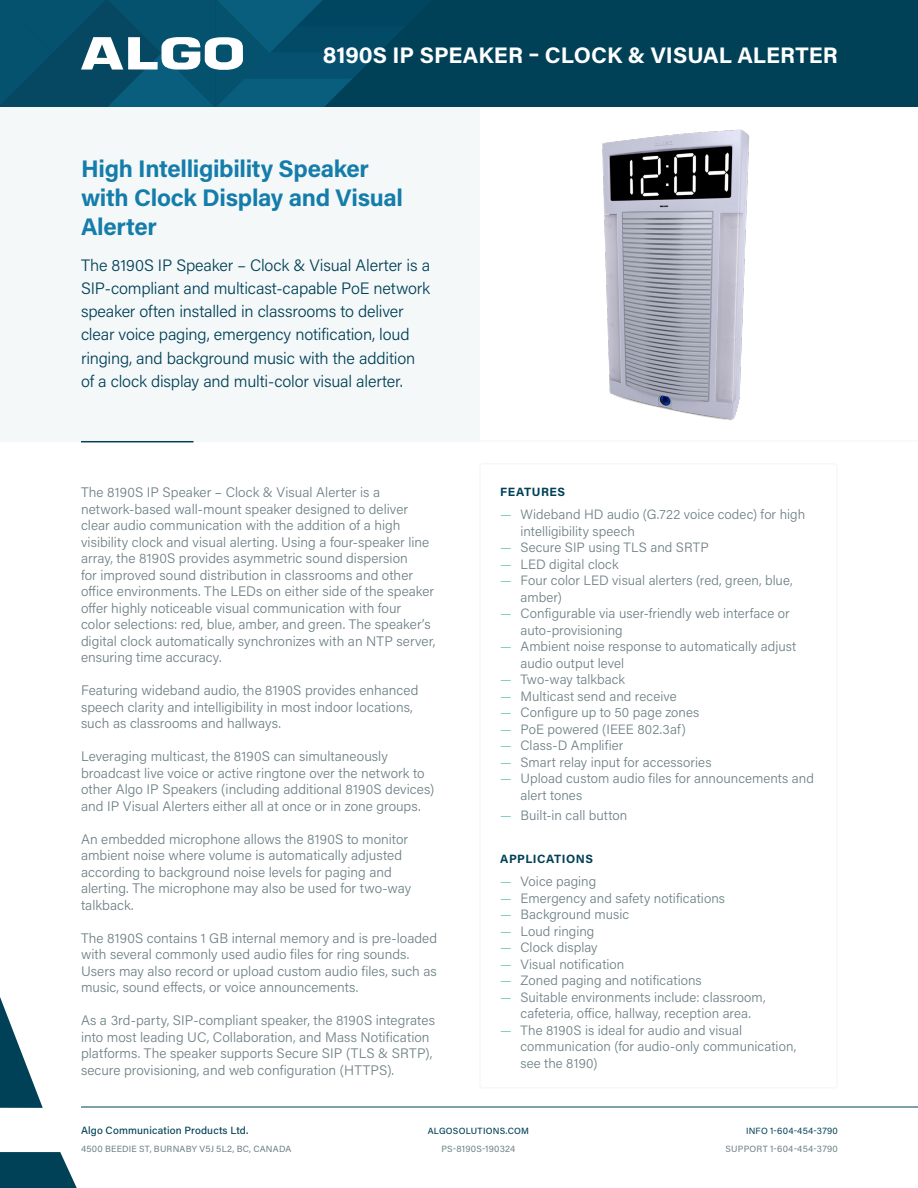
<style>
.page{position:relative;width:918px;height:1188px;background:#fff}
.page>*{position:absolute;margin:0;border:0;box-sizing:border-box;transform-origin:0 0}
.t1{font:700 24px/28.8px "Acumin Pro";letter-spacing:-.015em;color:#147daa}
.t2{font:700 22.5px "Acumin Pro";color:#fff}
.body_intro{font:300 16.5px/23.1px "Acumin Pro";letter-spacing:-.01em;color:#004157}
.body{font:300 13.8px/16.5px "Acumin Pro";letter-spacing:.005em;color:#6e8086}
.t3{font:300 13.5px/16.5px "Acumin Pro";letter-spacing:.005em;color:#6e8086}
.t4{font:700 12px "Acumin Pro";letter-spacing:.045em;color:#004157}
.t5{font:500 10.5px "Acumin Pro";letter-spacing:.015em;color:#004157}
.body-2{font:9px "Acumin Pro";letter-spacing:.025em;color:#6e8086}
.t6{font:9px "Acumin Pro";letter-spacing:.03em;color:#004157}
.t7{font:500 9px "Acumin Pro";letter-spacing:.025em;color:#004157}
.s1{color:#6ec8be}
</style>
<div class="page">
<div style="left:0;top:107px;width:478px;height:335px;background:#f5f8f9"></div>
<img style="left:602px;top:129px;width:148px;height:291px">
<div style="left:0;top:0;width:918px;height:107px;background:#004157"></div>
<svg style="left:0;top:0;width:431px;height:107px"></svg>
<svg style="left:0;top:997px;width:43px;height:111px"></svg>
<svg style="left:0;top:1152px;width:77px;height:36px;background:#1c5669"></svg>
<hr style="left:81px;top:1107px;width:837px;height:1px;background:#004157">
<hr style="left:81px;top:441px;width:113px;height:1px;background:#004157">
<div style="left:479px;top:463px;width:359px;height:626px;border:2px solid #f5f8f9;border-radius:3px"></div>
<p class="t2" style="left:323px;top:39px;width:516px">8190S IP SPEAKER – CLOCK &amp; VISUAL ALERTER</p>
<p class="t1" style="left:81px;top:153px;width:324px">High Intelligibility Speaker with Clock Display and Visual<br>Alerter</p>
<p class="body_intro" style="left:81px;top:253px;width:351px">The 8190S IP Speaker – Clock &amp; Visual Alerter is a SIP-compliant and multicast-capable PoE network speaker often installed in classrooms to deliver clear voice paging, emergency notification, loud ringing, and background music with the addition of a clock display and multi-color visual alerter.</p>
<p class="body" style="left:81px;top:484px;width:356px">The 8190S IP Speaker – Clock &amp; Visual Alerter is a network-based wall-mount speaker designed to deliver clear audio communication with the addition of a high visibility clock and visual alerting. Using a four-speaker line array, the 8190S provides asymmetric sound dispersion<br>for improved sound distribution in classrooms and other office environments. The LEDs on either side of the speaker offer highly noticeable visual communication with four<br>color selections: red, blue, amber, and green. The speaker’s digital clock automatically synchronizes with an NTP server, ensuring time accuracy.</p>
<p class="body" style="left:81px;top:682px;width:339px">Featuring wideband audio, the 8190S provides enhanced speech clarity and intelligibility in most indoor locations, such as classrooms and hallways.</p>
<p class="body" style="left:81px;top:748px;width:355px">Leveraging multicast, the 8190S can simultaneously broadcast live voice or active ringtone over the network to other Algo IP Speakers (including additional 8190S devices) and IP Visual Alerters either all at once or in zone groups.</p>
<p class="body" style="left:81px;top:830px;width:332px">An embedded microphone allows the 8190S to monitor ambient noise where volume is automatically adjusted according to background noise levels for paging and alerting. The microphone may also be used for two-way talkback.</p>
<p class="body" style="left:81px;top:929px;width:358px">The 8190S contains 1 GB internal memory and is pre-loaded with several commonly used audio files for ring sounds.<br>Users may also record or upload custom audio files, such as music, sound effects, or voice announcements.</p>
<p class="body" style="left:81px;top:1012px;width:355px">As a 3rd-party, SIP-compliant speaker, the 8190S integrates into most leading UC, Collaboration, and Mass Notification platforms. The speaker supports Secure SIP (TLS &amp; SRTP), secure provisioning, and web configuration (HTTPS).</p>
<p class="t4" style="left:500px;top:483px;width:67px">FEATURES</p>
<p class="t3" style="left:520px;top:506px;width:286px;text-indent:-20px"><span class="s1">—</span> Wideband HD audio (G.722 voice codec) for high intelligibility speech</p>
<p class="t3" style="left:500px;top:539px;width:210px"><span class="s1">—</span> Secure SIP using TLS and SRTP</p>
<p class="t3" style="left:500px;top:555px;width:120px"><span class="s1">—</span> LED digital clock</p>
<p class="t3" style="left:520px;top:572px;width:274px;text-indent:-20px"><span class="s1">—</span> Four color LED visual alerters (red, green, blue, amber)</p>
<p class="t3" style="left:520px;top:605px;width:271px;text-indent:-20px"><span class="s1">—</span> Configurable via user-friendly web interface or auto-provisioning</p>
<p class="t3" style="left:520px;top:638px;width:277px;text-indent:-20px"><span class="s1">—</span> Ambient noise response to automatically adjust audio output level</p>
<p class="t3" style="left:500px;top:671px;width:126px"><span class="s1">—</span> Two-way talkback</p>
<p class="t3" style="left:500px;top:687px;width:178px"><span class="s1">—</span> Multicast send and receive</p>
<p class="t3" style="left:500px;top:704px;width:201px"><span class="s1">—</span> Configure up to 50 page zones</p>
<p class="t3" style="left:500px;top:720px;width:187px"><span class="s1">—</span> PoE powered (IEEE 802.3af)</p>
<p class="t3" style="left:500px;top:737px;width:125px"><span class="s1">—</span> Class-D Amplifier</p>
<p class="t3" style="left:500px;top:753px;width:213px"><span class="s1">—</span> Smart relay input for accessories</p>
<p class="t3" style="left:520px;top:770px;width:295px;text-indent:-20px"><span class="s1">—</span> Upload custom audio files for announcements and alert tones</p>
<p class="t3" style="left:500px;top:806px;width:129px"><span class="s1">—</span> Built-in call button</p>
<p class="t4" style="left:500px;top:850px;width:94px">APPLICATIONS</p>
<p class="t3" style="left:500px;top:873px;width:98px"><span class="s1">—</span> Voice paging</p>
<p class="t3" style="left:500px;top:889px;width:226px"><span class="s1">—</span> Emergency and safety notifications</p>
<p class="t3" style="left:500px;top:906px;width:131px"><span class="s1">—</span> Background music</p>
<p class="t3" style="left:500px;top:922px;width:96px"><span class="s1">—</span> Loud ringing</p>
<p class="t3" style="left:500px;top:939px;width:99px"><span class="s1">—</span> Clock display</p>
<p class="t3" style="left:500px;top:955px;width:126px"><span class="s1">—</span> Visual notification</p>
<p class="t3" style="left:500px;top:972px;width:203px"><span class="s1">—</span> Zoned paging and notifications</p>
<p class="t3" style="left:500px;top:988px;width:267px;text-align:center"><span class="s1">—</span> Suitable environments include: classroom, cafeteria, office, hallway, reception area.</p>
<p class="t3" style="left:520px;top:1021px;width:277px;text-indent:-20px"><span class="s1">—</span> The 8190S is ideal for audio and visual communication (for audio-only communication, see the 8190)</p>
<p class="t5" style="left:81px;top:1123px;width:169px">Algo Communication Products Ltd.</p>
<p class="t7" style="left:428px;top:1125px;width:103px">ALGOSOLUTIONS.COM</p>
<p class="t6" style="left:746px;top:1125px;width:93px">INFO 1-604-454-3790</p>
<p class="body-2" style="left:441px;top:1143px;width:75px">PS-8190S-190324</p>
<p class="body-2" style="left:726px;top:1143px;width:114px">SUPPORT 1-604-454-3790</p>
<p class="body-2" style="left:81px;top:1143px;width:212px">4500 BEEDIE ST, BURNABY V5J 5L2, BC, CANADA</p>
</div>
